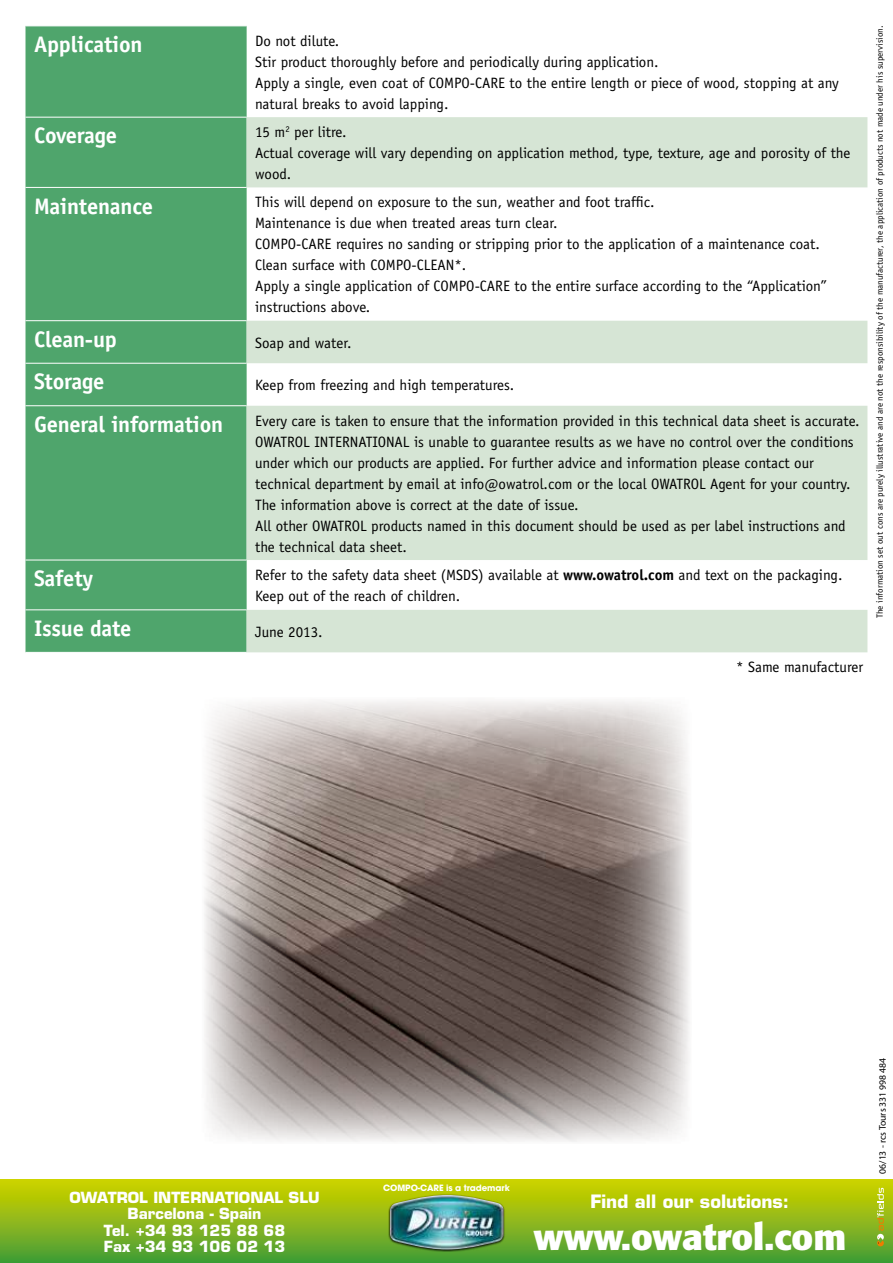
<style>
.page{position:relative;width:893px;height:1263px;background:#fff}
.page>*{position:absolute;margin:0;border:0;box-sizing:border-box;transform-origin:0 0}
.t1{font:700 36px "Formata";color:#fff}
.t2{font:700 22.5px "Officina Sans";letter-spacing:-.01em;color:#fff}
.t3{font:700 18px "Eurostile";color:#fff}
.t4{font:15px/21px "Officina Sans";color:#000}
.t5{font:700 15px/16.5px "Eurostile";color:#fff;text-align:center}
.t6{font:9.75px "Myriad MM 400 600";color:#000}
.t7{font:9px "Officina Sans";color:#000}
.t8{font:700 8.7px "Avant Garde";letter-spacing:-.01em;color:#fff}
.s1{font-weight:700}
</style>
<div class="page">
<div style="left:0;top:1179px;width:893px;height:84px;background:linear-gradient(to bottom,#d5d400,#469d39)"></div>
<svg style="left:877px;top:1188px;width:7px;height:58px"></svg>
<div style="left:388px;top:1194px;width:117px;height:58px;background:#000;opacity:.9"></div>
<img style="left:390px;top:1195px;width:113px;height:54px">
<div style="left:26px;top:27px;width:221px;height:625px;background:#4fa56c"></div>
<svg style="left:247px;top:117px;width:620px;height:535px;fill:#d6e5d5"></svg>
<hr style="left:26px;top:117px;width:221px;height:1px;background:#fff">
<hr style="left:26px;top:187px;width:221px;height:1px;background:#fff">
<hr style="left:26px;top:320px;width:221px;height:1px;background:#fff">
<hr style="left:26px;top:363px;width:221px;height:1px;background:#fff">
<hr style="left:26px;top:405px;width:221px;height:1px;background:#fff">
<hr style="left:26px;top:560px;width:221px;height:1px;background:#fff">
<hr style="left:26px;top:609px;width:221px;height:1px;background:#fff">
<img style="left:204px;top:700px;width:486px;height:442px">
<h2 class="t2" style="left:34px;top:30px;width:110px">Application</h2>
<p class="t4" style="left:255px;top:30px;width:585px">Do not dilute.<br>Stir product thoroughly before and periodically during application.<br>Apply a single, even coat of COMPO-CARE to the entire length or piece of wood, stopping at any natural breaks to avoid lapping.</p>
<h2 class="t2" style="left:34px;top:122px;width:85px">Coverage</h2>
<p class="t4" style="left:255px;top:121px;width:597px">15 m<sup>2</sup> per litre.<br>Actual coverage will vary depending on application method, type, texture, age and porosity of the wood.</p>
<h2 class="t2" style="left:34px;top:192px;width:120px">Maintenance</h2>
<p class="t4" style="left:255px;top:192px;width:566px">This will depend on exposure to the sun, weather and foot traffic.<br>Maintenance is due when treated areas turn clear.<br>COMPO-CARE requires no sanding or stripping prior to the application of a maintenance coat.<br>Clean surface with COMPO-CLEAN*.<br>Apply a single application of Compo</p>
<p class="t4" style="left:475px;top:276px;width:21px">-Care</p>
<p class="t4" style="left:514px;top:276px;width:314px">to the entire surface according to the “Application”</p>
<p class="t4" style="left:255px;top:297px;width:117px">instructions above.</p>
<h2 class="t2" style="left:34px;top:325px;width:84px">Clean-up</h2>
<p class="t4" style="left:255px;top:332px;width:98px">Soap and water.</p>
<h2 class="t2" style="left:34px;top:368px;width:72px">Storage</h2>
<p class="t4" style="left:255px;top:375px;width:261px">Keep from freezing and high temperatures.</p>
<h2 class="t2" style="left:34px;top:410px;width:191px">General information</h2>
<p class="t4" style="left:255px;top:410px;width:606px">Every care is taken to ensure that the information provided in this technical data sheet is accurate.<br>Owatrol</p>
<p class="t4" style="left:255px;top:431px;width:600px;text-indent:159px">is unable to guarantee results as we have no control over the conditions under which our products are applied. For further advice and information please contact our technical department by email at info@owatrol.com or the local Owatrol</p>
<p class="t4" style="left:314px;top:431px;width:14px">International</p>
<p class="t4" style="left:710px;top:473px;width:142px">Agent for your country.</p>
<p class="t4" style="left:255px;top:494px;width:592px">The information above is correct at the date of issue.<br>All other OWATROL products named in this document should be used as per label instructions and the technical data sheet.</p>
<h2 class="t2" style="left:34px;top:564px;width:61px">Safety</h2>
<p class="t4" style="left:255px;top:565px;width:589px">Refer to the safety data sheet (MSDS) available at <span class="s1">www.owatrol.com</span> and text on the packaging.<br>Keep out of the reach of children.</p>
<h2 class="t2" style="left:34px;top:614px;width:99px">Issue date</h2>
<p class="t4" style="left:255px;top:621px;width:69px">June 2013.</p>
<p class="t4" style="left:736px;top:656px;width:129px">* Same manufacturer</p>
<p class="t7" style="left:874px;top:618px;width:594px;rotate:-90deg">The information set out cons are purely illustrative and are not the responsibility of the manufacturer, the application of products not made under his supervision.</p>
<p class="t5" style="left:69px;top:1189px;width:252px">Owatrol Internatio nal SLU<br>Barcelona - Spain<br>Tel. +34 93 125 88 68<br>Fax +34 93 106 02 13</p>
<p class="t8" style="left:383px;top:1182px;width:128px">COMPO-CARE is a trademark</p>
<p class="t3" style="left:590px;top:1191px;width:200px">Find all our solutions:</p>
<h1 class="t1" style="left:533px;top:1215px;width:314px">www.owatrol.com</h1>
<p class="t6" style="left:878px;top:1174px;width:118px;rotate:-90deg">06/13 - rcs Tours 331 998 484</p>
</div>
